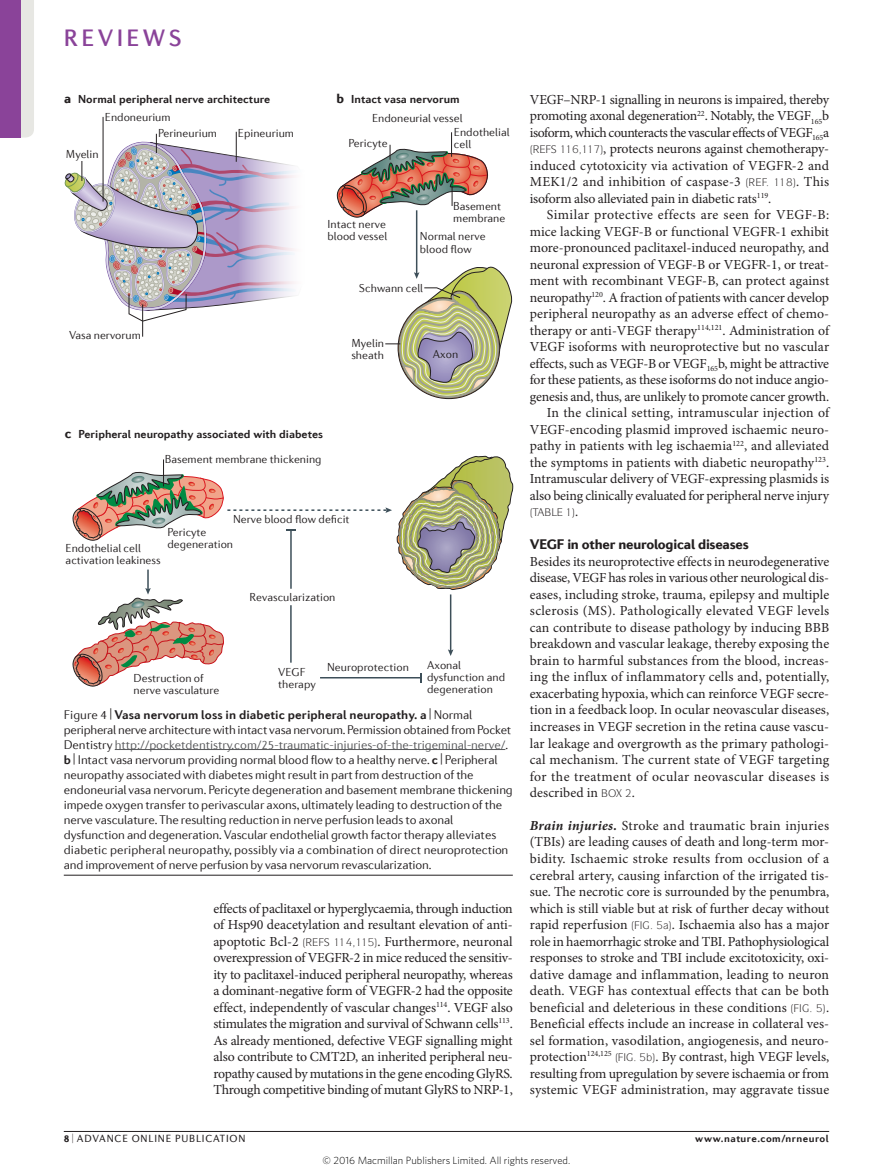
<style>
.page{position:relative;width:893px;height:1174px;background:#fff}
.page>*{position:absolute;margin:0;border:0;box-sizing:border-box;transform-origin:0 0}
.t1{font:500 24px "Diverda Sans Com";letter-spacing:.14em;color:#8a4399}
.Subhead_1{font:900 14.1px "Diverda Sans Com";letter-spacing:-.015em;color:#231f20}
.Body_text{font:13.8px/16.5px "Minion Pro";letter-spacing:-.01em;color:#231f20;text-align:justify}
.Body_first___inline{font:13.8px/16.5px "Minion Pro";letter-spacing:.005em;color:#231f20;text-align:justify}
.Body_first{font:13.8px/16.5px "Minion Pro";letter-spacing:.025em;color:#231f20;text-align:justify}
.Body_text-2{font:13.8px "Minion Pro";letter-spacing:.015em;color:#231f20}
.Body_text-3{font:13.8px "Minion Pro";letter-spacing:-.03em;color:#231f20}
.Body_text-4{font:13.8px "Minion Pro";letter-spacing:.01em;color:#231f20}
.Body_text-5{font:13.8px "Minion Pro";letter-spacing:.02em;color:#231f20}
.Figure_caption{font:300 12.75px/15px "Diverda Sans Com";letter-spacing:-.01em;color:#231f20}
.t2{font:300 11.7px/12px "Diverda Sans Com";color:#231f20}
.t3{font:700 11.7px "Diverda Sans Com";color:#231f20}
.t4{font:300 10.5px "Whitney";color:#000}
.t5{font:10.5px "Diverda Sans Com";letter-spacing:.075em;color:#231f20;scale:.5 1}
.t6{font:700 10.5px "Diverda Sans Com";letter-spacing:.045em;color:#231f20}
.s1{font-weight:900;font-size:13.5px}
.s2{font-weight:700}
.s3{color:#57585a}
.s4{font-weight:300}
.s5{color:#977689}
.s6{font-weight:700;font-style:italic}
.s7{font-weight:900}
</style>
<div class="page">
<hr style="left:236px;top:132px;width:1px;height:30px;background:#231f20">
<svg style="left:336px;top:132px;width:176px;height:267px"></svg>
<hr style="left:142px;top:304px;width:1px;height:33px;background:#231f20">
<svg style="left:64px;top:134px;width:231px;height:187px"></svg>
<hr style="left:103px;top:117px;width:1px;height:85px;background:#231f20">
<svg style="left:72px;top:456px;width:441px;height:231px"></svg>
<hr style="left:64px;top:1131px;width:765px;height:1px;background:#231f20">
<hr style="left:115px;top:749px;width:390px;height:1px;background:#57585a">
<hr style="left:64px;top:875px;width:449px;height:1px;background:#231f20">
<div style="left:21px;top:0;width:13px;height:138px;background:#e7e7e3"></div>
<div style="left:0;top:0;width:21px;height:138px;background:#8a4399"></div>
<h1 class="t1" style="left:64px;top:24px;width:119px">REVIEWS</h1>
<p class="t3" style="left:64px;top:92px;width:208px"><span class="s1">a</span> Normal peripheral nerve architecture</p>
<p class="t2" style="left:105px;top:111px;width:67px">Endoneurium</p>
<p class="t2" style="left:66px;top:148px;width:34px">Myelin</p>
<p class="t2" style="left:158px;top:127px;width:60px">Perineurium</p>
<p class="t2" style="left:238px;top:127px;width:58px">Epineurium</p>
<p class="t2" style="left:69px;top:329px;width:73px">Vasa nervorum</p>
<p class="t3" style="left:337px;top:92px;width:124px"><span class="s1">b</span> Intact vasa nervorum</p>
<p class="t2" style="left:372px;top:112px;width:92px">Endoneurial vessel</p>
<p class="t2" style="left:348px;top:137px;width:41px">Pericyte</p>
<p class="t2" style="left:328px;top:218px;width:61px">Intact nerve blood vessel</p>
<p class="t2" style="left:454px;top:126px;width:57px">Endothelial cell</p>
<p class="t2" style="left:453px;top:200px;width:54px">Basement membrane</p>
<p class="t2" style="left:420px;top:230px;width:67px">Normal nerve blood flow</p>
<p class="t2" style="left:359px;top:282px;width:66px">Schwann cell</p>
<p class="t2" style="left:351px;top:336px;width:34px">Myelin sheath</p>
<p class="t2" style="left:433px;top:348px;width:27px">Axon</p>
<p class="t3" style="left:65px;top:427px;width:260px"><span class="s1">c</span> Peripheral neuropathy associated with diabetes</p>
<p class="t2" style="left:165px;top:453px;width:158px">Basement membrane thickening</p>
<p class="t2" style="left:233px;top:512px;width:118px">Nerve blood flow deficit</p>
<p class="t2" style="left:167px;top:526px;width:67px">Pericyte degeneration</p>
<p class="t2" style="left:66px;top:542px;width:96px">Endothelial cell activation leakiness</p>
<p class="t2" style="left:249px;top:591px;width:88px">Revascularization</p>
<p class="t2" style="left:134px;top:672px;width:87px">Destruction of nerve vasculature</p>
<p class="t2" style="left:278px;top:665px;width:39px">VEGF therapy</p>
<p class="t2" style="left:327px;top:660px;width:83px">Neuroprotection</p>
<p class="t2" style="left:427px;top:659px;width:80px">Axonal dysfunction and degeneration</p>
<p class="Figure_caption" style="left:64px;top:706px;width:451px">Figure 4 | <span class="s2">Vasa nervorum loss in diabetic peripheral neuropathy. a</span> | Normal peripheral nerve architecture with intact vasa nervorum. Permission obtained from Pocket Dentistry <span class="s3">http://pocketdentistry.com/25-traumatic-injuries-of-the-trigeminal-nerve/</span>. <span class="s2">b</span> | Intact vasa nervorum providing normal blood flow to a healthy nerve. <span class="s2">c</span> | Peripheral neuropathy associated with diabetes might result in part from destruction of the endoneurial vasa nervorum. Pericyte degeneration and basement membrane thickening impede oxygen transfer to perivascular axons, ultimately leading to destruction of the nerve vasculature. The resulting reduction in nerve perfusion leads to axonal dysfunction and degeneration. Vascular endothelial growth factor therapy alleviates diabetic peripheral neuropathy, possibly via a combination of direct neuroprotection and improvement of nerve perfusion by vasa nervorum revascularization.</p>
<p class="t3" style="left:371px;top:715px;width:144px">Nature Reviews <span class="s4">|</span> <span class="s5">Neurology</span></p>
<p class="Body_text" style="left:213px;top:900px;width:301px">effects of paclitaxel or hyperglycaemia, through induction of Hsp90 deacetylation and resultant elevation of anti&shy;apoptotic Bcl‑2</p>
<p class="Body_text" style="left:213px;top:933px;width:301px;text-indent:132px">✔ . Furthermore, neuronal overexpression of VEGFR‑2 in mice reduced the sensitiv‑ ity to paclitaxel-induced peripheral neuropathy, whereas a dominant-negative form of VEGFR‑2 had the opposite effect, independently of vascular changes<sup>114</sup>. VEGF also stimulates the migration and survival of Schwann cells<sup>113</sup>.<br>As already mentioned, defective VEGF signalling might also contribute to CMT2D, an inherited peripheral neu‑ ropathy caused by mutations in the gene encoding GlyRS.<br>Through competitive binding of mutant GlyRS to NRP‑1,</p>
<p class="Body_text" style="left:530px;top:92px;width:301px">VEGF–NRP‑1 signalling in neurons is impaired, thereby</p>
<p class="Body_text" style="left:530px;top:108px;width:301px">promoting axonal degeneration<sup>22</sup>. Notably, the VEGF<sub>165</sub>b</p>
<p class="Body_text-3" style="left:530px;top:124px;width:301px">isoform, which counteracts the vascular effects of VEGF<sub>165</sub>a</p>
<p class="Body_text" style="left:603px;top:141px;width:226px">, protects neurons against chemotherapy-</p>
<p class="Body_text-2" style="left:530px;top:157px;width:301px">induced cytotoxicity via activation of VEGFR‑2 and</p>
<p class="Body_text-2" style="left:530px;top:174px;width:212px">MEK1/2 and inhibition of caspase‑3</p>
<p class="Body_text" style="left:796px;top:174px;width:35px">. This</p>
<p class="Body_text" style="left:530px;top:191px;width:243px">isoform also alleviated pain in diabetic rats<sup>119</sup>.</p>
<p class="Body_text" style="left:530px;top:207px;width:301px;text-indent:17px">Similar protective effects are seen for VEGF‑B: mice lacking VEGF‑B or functional VEGFR‑1 exhibit more-pronounced paclitaxel-induced neuropathy, and neuronal expression of VEGF‑B or VEGFR‑1, or treat‑ ment with recombinant VEGF‑B, can protect against neuropathy<sup>120</sup>. A fraction of patients with cancer develop peripheral neuropathy as an adverse effect of chemo‑ therapy or anti-VEGF therapy<sup>114,121</sup>. Administration of VEGF isoforms with neuroprotective but no vascular effects, such as VEGF-B or VEGF<sub>165</sub>b, might be attractive for these patients, as these isoforms do not induce angio‑ genesis and, thus, are unlikely to promote cancer growth.</p>
<p class="Body_text-5" style="left:547px;top:405px;width:284px">In the clinical setting, intramuscular injection of</p>
<p class="Body_text" style="left:530px;top:422px;width:299px">VEGF-encoding plasmid improved ischaemic neuro-</p>
<p class="Body_text-4" style="left:530px;top:438px;width:301px">pathy in patients with leg ischaemia<sup>122</sup>, and alleviated</p>
<p class="Body_text" style="left:530px;top:455px;width:301px">the symptoms in patients with diabetic neuropathy<sup>123</sup>.</p>
<p class="Body_text" style="left:530px;top:471px;width:301px">Intramuscular delivery of VEGF-expressing plasmids is</p>
<p class="Body_text" style="left:530px;top:488px;width:301px">also being clinically evaluated for peripheral nerve injury</p>
<p class="Body_text" style="left:575px;top:504px;width:5px">.</p>
<p class="Subhead_1" style="left:530px;top:536px;width:220px">VEGF in other neurological diseases</p>
<p class="Body_first" style="left:530px;top:554px;width:301px">Besides its neuroprotective effects in neurodegenerative disease, VEGF has roles in various other neurological dis‑ eases, including stroke, trauma, epilepsy and multiple sclerosis (MS). Pathologically elevated VEGF levels can contribute to disease pathology by inducing BBB breakdown and vascular leakage, thereby exposing the brain to harmful substances from the blood, increas‑ ing the influx of inflammatory cells and, potentially, exacerbating hypoxia, which can reinforce VEGF secre‑ tion in a feedback loop. In ocular neovascular diseases, increases in VEGF secretion in the retina cause vascu‑ lar leakage and overgrowth as the primary pathologi‑ cal mechanism. The current state of VEGF targeting for the treatment of ocular neovascular diseases is described in</p>
<p class="Body_first" style="left:632px;top:785px;width:5px">.</p>
<p class="Body_first___inline" style="left:530px;top:818px;width:301px"><span class="s6">Brain injuries.</span> Stroke and traumatic brain injuries (TBIs) are leading causes of death and long-term mor‑ bidity. Ischaemic stroke results from occlusion of a cerebral artery, causing infarction of the irrigated tis‑ sue. The necrotic core is surrounded by the penumbra, which is still viable but at risk of further decay without rapid reperfusion</p>
<p class="Body_first___inline" style="left:530px;top:917px;width:301px;text-indent:142px">. Ischaemia also has a major role in haemorrhagic stroke and TBI. Pathophysiological responses to stroke and TBI include excitotoxicity, oxi‑ dative damage and inflammation, leading to neuron death. VEGF has contextual effects that can be both beneficial and deleterious in these conditions</p>
<p class="Body_first___inline" style="left:530px;top:999px;width:301px;text-indent:296px">.<br>Beneficial effects include an increase in collateral ves‑ sel formation, vasodilation, angiogenesis, and neuro‑ protection<sup>124,125</sup></p>
<p class="Body_first___inline" style="left:530px;top:1049px;width:301px;text-indent:125px">. By contrast, high VEGF levels, resulting from upregulation by severe ischaemia or from systemic VEGF administration, may aggravate tissue</p>
<p class="t5" style="left:64px;top:1132px;width:365px"><span class="s7">8</span> | ADVANCE ONLINE PUBLICATION</p>
<p class="t6" style="left:695px;top:1132px;width:135px">www.nature.com/nrneurol</p>
<p class="t4" style="left:323px;top:1153px;width:249px">© 2016 Macmillan Publishers Limited. All rights reserved.</p>
</div>
